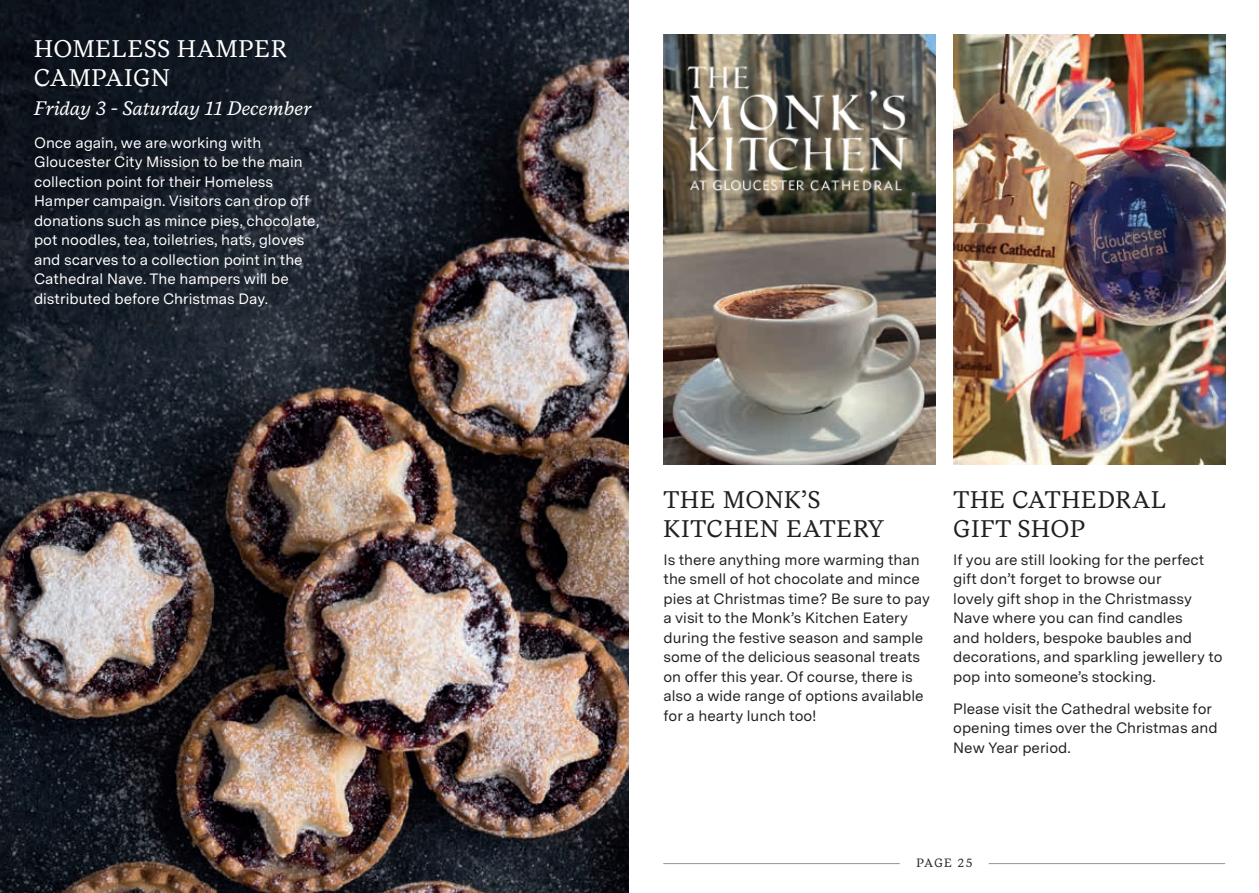
<style>
.page{position:relative;width:1259px;height:893px;background:#fff}
.page>*{position:absolute;margin:0;border:0;box-sizing:border-box;transform-origin:0 0}
.t1{font:24px/28.8px "Messina Serif";letter-spacing:.03em;color:#231f20}
.t2{font:24px/28.8px "Messina Serif";letter-spacing:.03em;color:#fff}
.Date_and_Time{font:italic 19.5px "Messina Serif";color:#fff}
.Body{font:15px/19.5px "Messina Sans";color:#231f20}
.Body-2{font:15px/19.5px "Messina Sans";color:#fff}
.t3{font:12px "Messina Serif";letter-spacing:.095em;color:#231f20}
</style>
<div class="page">
<hr style="left:663px;top:863px;width:237px;height:1px;background:#939598">
<hr style="left:988px;top:863px;width:237px;height:1px;background:#939598">
<img style="left:0;top:0;width:628px;height:893px">
<img style="left:663px;top:34px;width:272px;height:430px">
<img style="left:953px;top:34px;width:272px;height:430px">
<img style="left:676px;top:47px;width:243px;height:153px">
<p class="t2" style="left:34px;top:34px;width:254px">HOMELESS HAMPER<br>CAMPAIGN</p>
<p class="Date_and_Time" style="left:34px;top:95px;width:279px">Friday 3 - Saturday 11 December</p>
<p class="Body-2" style="left:34px;top:132px;width:287px">Once again, we are working with Gloucester City Mission to be the main collection point for their Homeless Hamper campaign. Visitors can drop off donations such as mince pies, chocolate, pot noodles, tea, toiletries, hats, gloves and scarves to a collection point in the Cathedral Nave. The hampers will be distributed before Christmas Day.</p>
<p class="t1" style="left:663px;top:484px;width:222px">THE MONK’S<br>KITCHEN EATERY</p>
<p class="Body" style="left:663px;top:549px;width:268px">Is there anything more warming than the smell of hot chocolate and mince pies at Christmas time? Be sure to pay a visit to the Monk’s Kitchen Eatery during the festive season and sample some of the delicious seasonal treats on offer this year. Of course, there is also a wide range of options available for a hearty lunch too!</p>
<p class="t1" style="left:953px;top:484px;width:214px">THE CATHEDRAL<br>GIFT SHOP</p>
<p class="Body" style="left:953px;top:549px;width:271px">If you are still looking for the perfect gift don’t forget to browse our<br>lovely gift shop in the Christmassy Nave where you can find candles<br>and holders, bespoke baubles and decorations, and sparkling jewellery to pop into someone’s stocking.</p>
<p class="Body" style="left:953px;top:699px;width:266px">Please visit the Cathedral website for opening times over the Christmas and<br>New Year period.</p>
<p class="t3" style="left:916px;top:855px;width:58px">PAGE 25</p>
</div>
